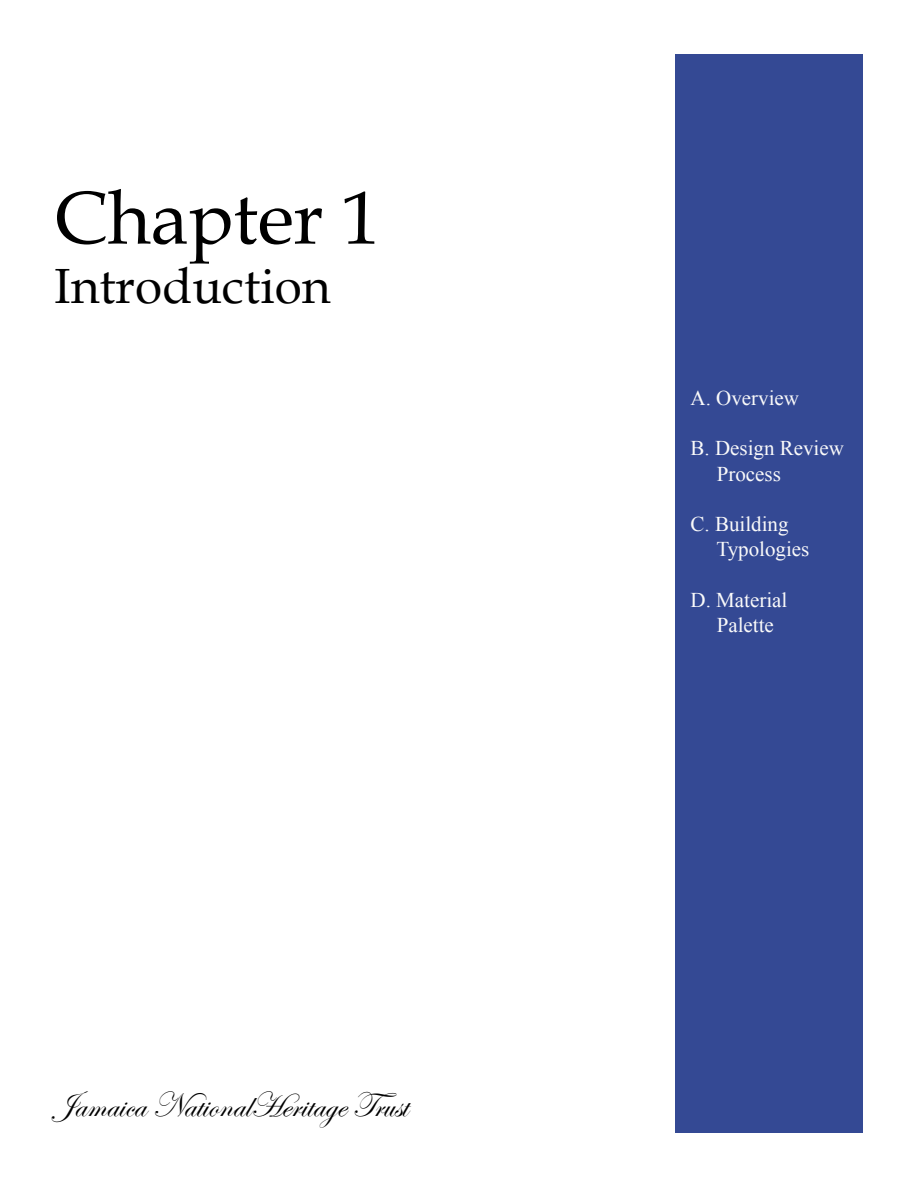
<style>
.page{position:relative;width:918px;height:1188px;background:#fff}
.page>*{position:absolute;margin:0;border:0;box-sizing:border-box;transform-origin:0 0}
.t1{font:75px "Book Antiqua";color:#000}
.t2{font:49.5px "Book Antiqua";color:#000}
.t3{font:36px "Edwardian Script ITC";color:#000}
.t4{font:21px/25.2px "Times New Roman";color:#fafafa}
</style>
<div class="page">
<div style="left:676px;top:55px;width:187px;height:1078px;background:#344994"></div>
<h1 class="t1" style="left:54px;top:166px;width:327px">Chapter 1</h1>
<h2 class="t2" style="left:54px;top:252px;width:278px">Introduction</h2>
<h3 class="t3" style="left:54px;top:1085px;width:355px">Jamaica NationalHeritage Trust</h3>
<p class="t4" style="left:691px;top:385px;width:110px">A. Overview</p>
<p class="t4" style="left:717px;top:436px;width:129px;text-indent:-26px">B. Design Review<br>Process</p>
<p class="t4" style="left:716px;top:511px;width:95px;text-indent:-26px">C. Building<br>Typologies</p>
<p class="t4" style="left:717px;top:587px;width:72px;text-indent:-26px">D. Material<br>Palette</p>
</div>
